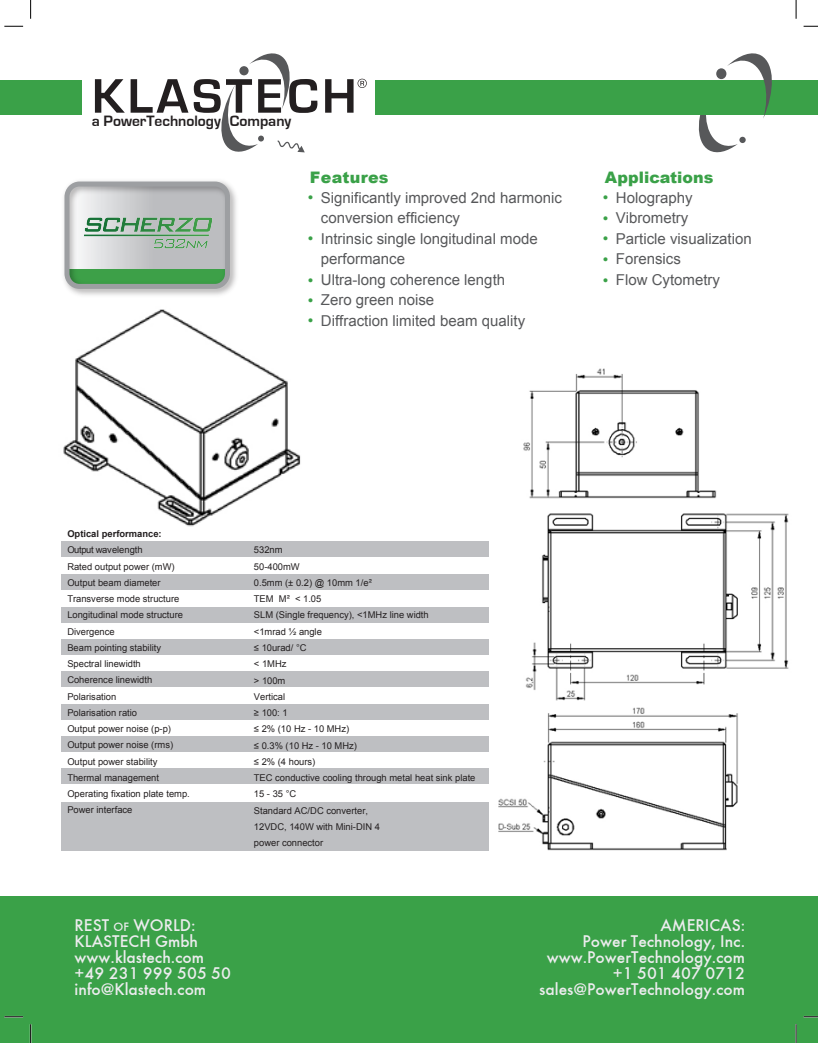
<style>
.page{position:relative;width:818px;height:1043px;background:#fff}
.page>*{position:absolute;margin:0;border:0;box-sizing:border-box;transform-origin:0 0}
.t1{font:700 50.25px "Eurostile";letter-spacing:.075em;color:#231f20}
.t2{font:17.5px/16px "Futura T Medium";color:#ececee}
.t3{font:900 15.88px "Arial";color:#3aa148}
.t4{font:15.88px/20.2px "Arial";color:#3aa148}
.t5{font:700 15.5px "Eurostile";color:#231f20}
.t6{font:15px/20.5px "Arial";color:#57585a}
.t7{font:9.38px/16.2px "Arial";color:#231f20}
.t8{font:700 9.38px "Arial";color:#231f20}
.s1{font-size:15.88px;color:#3aa148}
.s2{font-size:12.5px}
</style>
<div class="page">
<img style="left:63px;top:309px;width:238px;height:218px">
<div style="left:0;top:896px;width:818px;height:146px;background:#3aa148"></div>
<div style="left:0;top:80px;width:81px;height:34px;background:#3aa148"></div>
<svg style="left:4px;top:25px;width:19px;height:2px"></svg>
<svg style="left:803px;top:25px;width:15px;height:2px"></svg>
<svg style="left:4px;top:1016px;width:19px;height:1px"></svg>
<svg style="left:803px;top:1016px;width:15px;height:1px"></svg>
<svg style="left:30px;top:0;width:1px;height:19px"></svg>
<svg style="left:30px;top:1024px;width:1px;height:18px"></svg>
<svg style="left:795px;top:0;width:1px;height:19px"></svg>
<svg style="left:795px;top:1024px;width:1px;height:18px"></svg>
<div style="left:375px;top:80px;width:443px;height:34px;background:#3aa148"></div>
<svg style="left:694px;top:53px;width:81px;height:100px"></svg>
<div style="left:716px;top:68px;width:10px;height:11px;background:#57585a;border-radius:50%"></div>
<svg style="left:221px;top:53px;width:199px;height:99px"></svg>
<div style="left:59px;top:801px;width:447px;height:16px;background:#bebfc2"></div>
<div style="left:59px;top:810px;width:447px;height:40px;background:#bebfc2"></div>
<div style="left:58px;top:736px;width:446px;height:15px;background:#bebfc2"></div>
<div style="left:58px;top:768px;width:448px;height:16px;background:#bebfc2"></div>
<div style="left:58px;top:607px;width:447px;height:15px;background:#bebfc2"></div>
<div style="left:58px;top:639px;width:447px;height:16px;background:#bebfc2"></div>
<div style="left:58px;top:541px;width:446px;height:16px;background:#bebfc2"></div>
<div style="left:58px;top:704px;width:447px;height:15px;background:#bebfc2"></div>
<div style="left:58px;top:671px;width:447px;height:16px;background:#bebfc2"></div>
<div style="left:58px;top:574px;width:447px;height:15px;background:#bebfc2"></div>
<div style="left:489px;top:531px;width:35px;height:333px;background:#fff"></div>
<div style="left:35px;top:534px;width:26px;height:342px;background:#fff"></div>
<img style="left:64px;top:181px;width:172px;height:114px">
<img style="left:525px;top:513px;width:264px;height:188px">
<img style="left:523px;top:368px;width:194px;height:131px">
<img style="left:498px;top:707px;width:240px;height:144px">
<h1 class="t1" style="left:92px;top:75px;width:266px">KLASTECH</h1>
<h3 class="t5" style="left:230px;top:112px;width:63px">Company</h3>
<h3 class="t5" style="left:92px;top:112px;width:130px">a PowerTechnology</h3>
<h3 class="t3" style="left:310px;top:166px;width:80px">Features</h3>
<h3 class="t6" style="left:321px;top:187px;width:242px;text-indent:-13px"><span class="s1">•</span> Significantly improved 2nd harmonic conversion efficiency<br>Intrinsic single longitudinal mode performance<br>Ultra-long coherence length<br>Zero green noise<br>Diffraction limited beam quality</h3>
<h3 class="t4" style="left:308px;top:228px;width:7px">•</h3>
<h3 class="t4" style="left:308px;top:271px;width:7px">•</h3>
<h3 class="t4" style="left:308px;top:291px;width:7px">•</h3>
<h3 class="t4" style="left:308px;top:311px;width:7px">•</h3>
<h3 class="t3" style="left:605px;top:166px;width:110px">Applications</h3>
<h3 class="t4" style="left:602px;top:188px;width:7px">• •</h3>
<h3 class="t4" style="left:602px;top:250px;width:7px">•</h3>
<h3 class="t6" style="left:615px;top:187px;width:137px">Holography<br>Vibrometry<br>Particle visualization<br>Forensics<br>Flow Cytometry</h3>
<h3 class="t4" style="left:602px;top:228px;width:7px">•</h3>
<h3 class="t4" style="left:602px;top:271px;width:7px">•</h3>
<p class="t8" style="left:67px;top:527px;width:96px">Optical performance:</p>
<p class="t7" style="left:67px;top:542px;width:124px">Output wavelength<br>Rated output power (mW)<br>Output beam diameter<br>Transverse mode structure<br>Longitudinal mode structure<br>Divergence<br>Beam pointing stability<br>Spectral linewidth<br>Coherence linewidth<br>Polarisation<br>Polarisation ratio<br>Output power noise (p-p)<br>Output power noise (rms)<br>Output power stability<br>Thermal management<br>Operating fixation plate temp.<br>Power interface</p>
<p class="t7" style="left:254px;top:542px;width:223px">532nm<br>50-400mW<br>0.5mm (± 0.2) @ 10mm 1/e²<br>TEM M² &lt; 1.05<br>SLM (Single frequency), &lt;1MHz line width<br>&lt;1mrad ½ angle<br>≤ 10urad/ °C<br>&lt; 1MHz<br>&gt; 100m<br>Vertical<br>≥ 100: 1<br>≤ 2% (10 Hz - 10 MHz)<br>≤ 0.3% (10 Hz - 10 MHz)<br>≤ 2% (4 hours)<br>TEC conductive cooling through metal heat sink plate<br>15 - 35 °C<br>Standard AC/DC converter,<br>12VDC, 140W with Mini-DIN 4<br>power connector</p>
<h2 class="t2" style="left:75px;top:916px;width:158px">REST <span class="s2">OF</span> WORLD:<br>KLASTECH Gmbh www.klastech.com +49 231 999 505 50 info@Klastech.com</h2>
<h2 class="t2" style="left:539px;top:916px;width:207px;text-align:right">AMERICAS:<br>Power Technology, Inc. www.PowerTechnology.com +1 501 407 0712 sales@PowerTechnology.com</h2>
</div>
